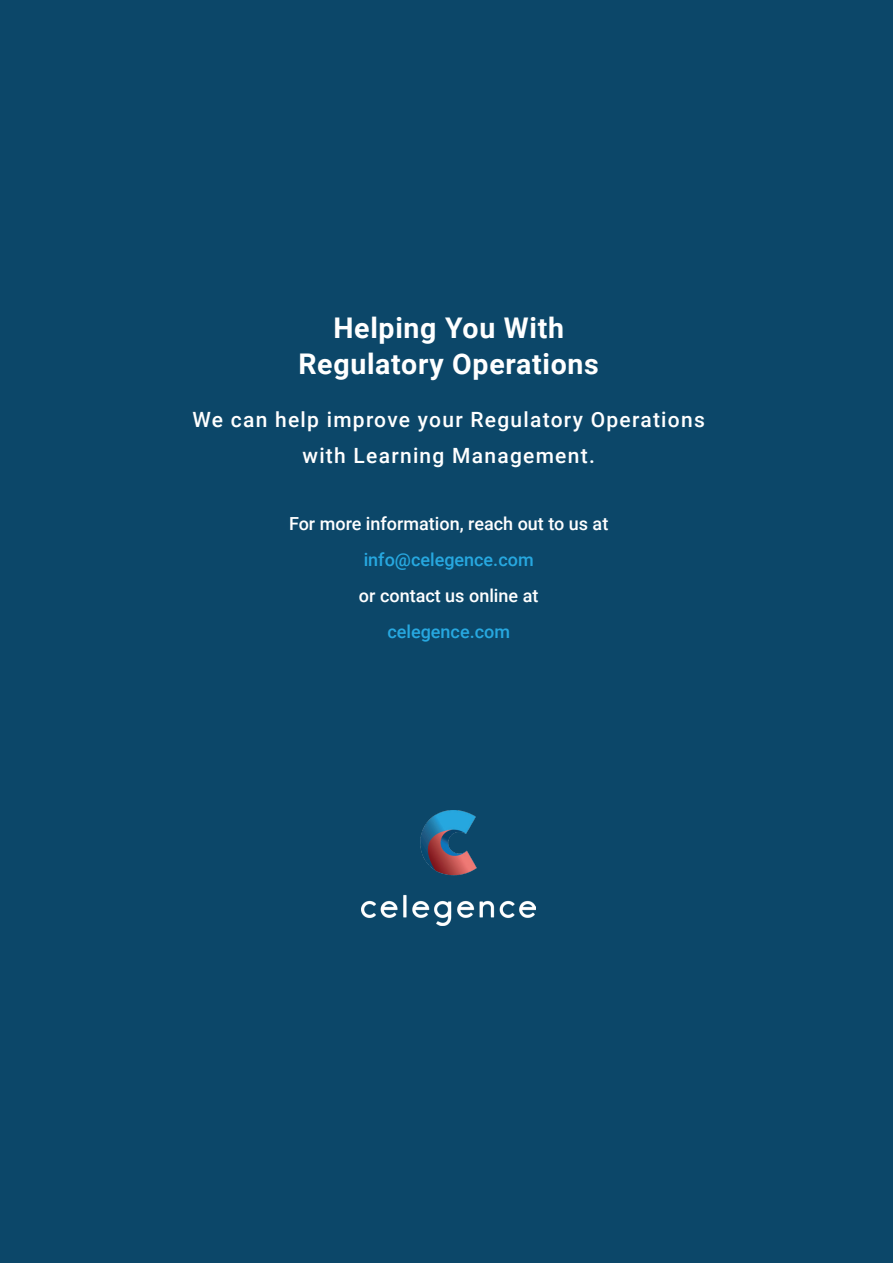
<style>
.page{position:relative;width:893px;height:1263px;background:#0c4769}
.page>*{position:absolute;margin:0;border:0;box-sizing:border-box;transform-origin:0 0}
.t1{font:700 28.5px/36px "Roboto";letter-spacing:.025em;color:#fff;text-align:center}
.t2{font:500 21px/36px "Roboto";letter-spacing:.06em;color:#fff;text-align:center}
.t3{font:500 18px "Roboto";color:#fff}
.t4{font:500 18px "Roboto";color:#27a8e0}
</style>
<div class="page">
<img style="left:362px;top:810px;width:173px;height:115px">
<h1 class="t1" style="left:298px;top:309px;width:302px">Helping You With<br>Regulatory Operations</h1>
<p class="t2" style="left:192px;top:401px;width:514px">We can help improve your Regulatory Operations with Learning Management.</p>
<p class="t3" style="left:289px;top:511px;width:321px">For more information, reach out to us at</p>
<p class="t4" style="left:364px;top:547px;width:171px">info@celegence.com</p>
<p class="t3" style="left:359px;top:583px;width:181px">or contact us online at</p>
<p class="t4" style="left:387px;top:619px;width:124px">celegence.com</p>
</div>
